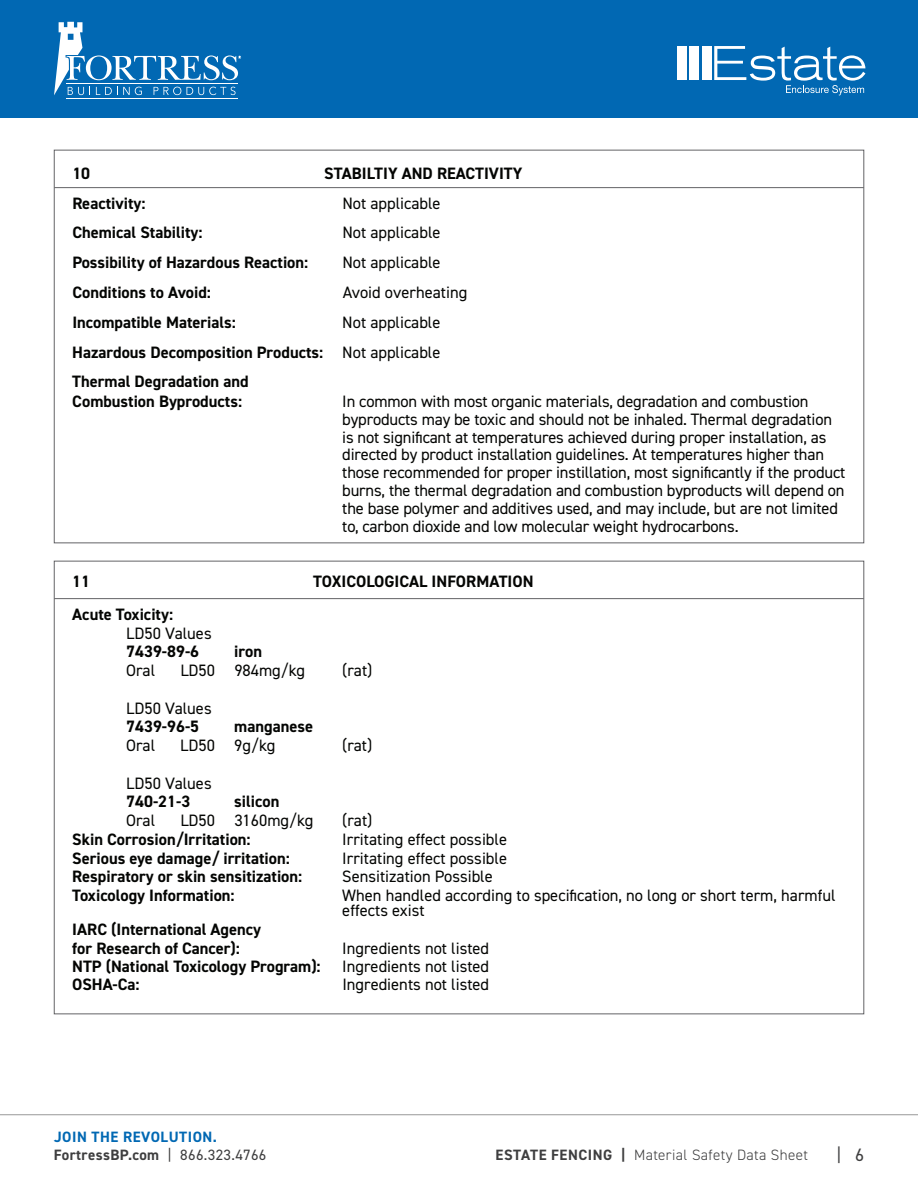
<style>
.page{position:relative;width:918px;height:1188px;background:#fff}
.page>*{position:absolute;margin:0;border:0;box-sizing:border-box;transform-origin:0 0}
.t1{font:18px "DIN2014";color:#3e3e3f}
.t2{font:16.5px/17.9px "DIN2014";letter-spacing:-.01em;color:#040503}
.t3{font:700 16.5px/29.8px "DIN2014";color:#040503;text-align:justify}
.t4{font:700 15px/18px "DIN2014";letter-spacing:.035em;color:#0168b3}
.t5{font:300 15px "DIN2014";letter-spacing:.025em;color:#3e3e3f}
.s1{font-weight:400}
.s2{color:#3e3e3f}
.s3{font-weight:400;color:#3e3e3f}
.s4{font-weight:700}
</style>
<div class="page">
<hr style="left:0;top:1114px;width:918px;height:1px;background:#999">
<div style="left:0;top:0;width:918px;height:118px;background:#0168b3"></div>
<hr style="left:67px;top:98px;width:171px;height:1px;background:#fff">
<svg style="left:54px;top:22px;width:187px;height:73px"></svg>
<div style="left:677px;top:46px;width:10px;height:34px;background:#fff"></div>
<div style="left:689px;top:46px;width:10px;height:34px;background:#fff"></div>
<div style="left:702px;top:46px;width:10px;height:34px;background:#fff"></div>
<svg style="left:714px;top:46px;width:151px;height:49px"></svg>
<hr style="left:54px;top:187px;width:810px;height:1px;background:#636366">
<hr style="left:54px;top:598px;width:810px;height:1px;background:#636366">
<p class="t3" style="left:72px;top:158px;width:19px">10</p>
<p class="t3" style="left:324px;top:158px;width:200px">STABILTIY AND REACTIVITY</p>
<p class="t3" style="left:72px;top:188px;width:75px">Reactivity:</p>
<p class="t2" style="left:342px;top:194px;width:100px">Not applicable</p>
<p class="t3" style="left:72px;top:218px;width:132px">Chemical Stability:</p>
<p class="t2" style="left:342px;top:223px;width:100px">Not applicable</p>
<p class="t3" style="left:72px;top:247px;width:237px">Possibility of Hazardous Reaction:</p>
<p class="t2" style="left:342px;top:253px;width:100px">Not applicable</p>
<p class="t3" style="left:72px;top:277px;width:140px">Conditions to Avoid:</p>
<p class="t2" style="left:343px;top:283px;width:126px">Avoid overheating</p>
<p class="t3" style="left:72px;top:307px;width:165px">Incompatible Materials:</p>
<p class="t3" style="left:72px;top:307px;width:370px;text-indent:270px"><span class="s1">Not applicable </span>Hazardous Decomposition Products: <span class="s1">Not applicable </span>Thermal Degradation and</p>
<p class="t3" style="left:72px;top:386px;width:171px">Combustion Byproducts:</p>
<p class="t2" style="left:342px;top:392px;width:505px">In common with most organic materials, degradation and combustion byproducts may be toxic and should not be inhaled. Thermal degradation is not significant at temperatures achieved during proper installation, as directed by product installation guidelines. At temperatures higher than those recommended for proper instillation, most significantly if the product burns, the thermal degradation and combustion byproducts will depend on the base polymer and additives used, and may include, but are not limited to, carbon dioxide and low molecular weight hydrocarbons.</p>
<p class="t3" style="left:72px;top:566px;width:19px">11</p>
<p class="t3" style="left:313px;top:566px;width:222px">TOXICOLOGICAL INFORMATION</p>
<p class="t3" style="left:72px;top:599px;width:102px">Acute Toxicity:</p>
<p class="t2" style="left:126px;top:624px;width:87px">LD50 Values</p>
<p class="t3" style="left:126px;top:637px;width:74px">7439-89-6</p>
<p class="t3" style="left:234px;top:637px;width:29px">iron</p>
<p class="t2" style="left:126px;top:661px;width:30px">Oral</p>
<p class="t2" style="left:180px;top:661px;width:126px">LD50 984mg/kg</p>
<p class="t2" style="left:342px;top:661px;width:32px">(rat)</p>
<p class="t2" style="left:126px;top:699px;width:87px">LD50 Values</p>
<p class="t3" style="left:126px;top:712px;width:74px">7439-96-5</p>
<p class="t3" style="left:234px;top:712px;width:80px">manganese</p>
<p class="t2" style="left:126px;top:736px;width:30px">Oral</p>
<p class="t2" style="left:180px;top:736px;width:96px">LD50 9g/kg</p>
<p class="t2" style="left:342px;top:736px;width:32px">(rat)</p>
<p class="t2" style="left:126px;top:774px;width:87px">LD50 Values</p>
<p class="t3" style="left:126px;top:786px;width:65px">740-21-3</p>
<p class="t3" style="left:234px;top:786px;width:47px">silicon</p>
<p class="t2" style="left:126px;top:811px;width:30px">Oral</p>
<p class="t2" style="left:180px;top:811px;width:134px">LD50 3160mg/kg</p>
<p class="t2" style="left:342px;top:811px;width:32px">(rat)</p>
<p class="t3" style="left:72px;top:824px;width:180px">Skin Corrosion/Irritation:</p>
<p class="t2" style="left:342px;top:830px;width:166px">Irritating effect possible</p>
<p class="t3" style="left:72px;top:843px;width:219px">Serious eye damage/ irritation:</p>
<p class="t2" style="left:342px;top:849px;width:166px">Irritating effect possible</p>
<p class="t3" style="left:72px;top:861px;width:231px">Respiratory or skin sensitization:</p>
<p class="t2" style="left:342px;top:867px;width:152px">Sensitization Possible</p>
<p class="t3" style="left:72px;top:880px;width:164px">Toxicology Information:</p>
<p class="t2" style="left:342px;top:888px;width:495px;line-height:15px">When handled according to specification, no long or short term, harmful effects exist</p>
<p class="t3" style="left:72px;top:920px;width:190px;line-height:18.8px">IARC (International Agency for Research of Cancer):</p>
<p class="t2" style="left:342px;top:939px;width:148px">Ingredients not listed</p>
<p class="t3" style="left:72px;top:951px;width:250px">NTP (National Toxicology Program):</p>
<p class="t2" style="left:342px;top:957px;width:148px">Ingredients not listed</p>
<p class="t3" style="left:72px;top:969px;width:69px">OSHA-Ca:</p>
<p class="t2" style="left:342px;top:975px;width:148px">Ingredients not listed</p>
<p class="t4" style="left:54px;top:1128px;width:214px">JOIN THE REVOLUTION.<br><span class="s2">FortressBP.com</span> <span class="s3">| 866.323.4766</span></p>
<p class="t5" style="left:496px;top:1146px;width:314px"><span class="s4">ESTATE FENCING |</span> Material Safety Data Sheet</p>
<p class="t1" style="left:837px;top:1144px;width:29px">| 6</p>
</div>
